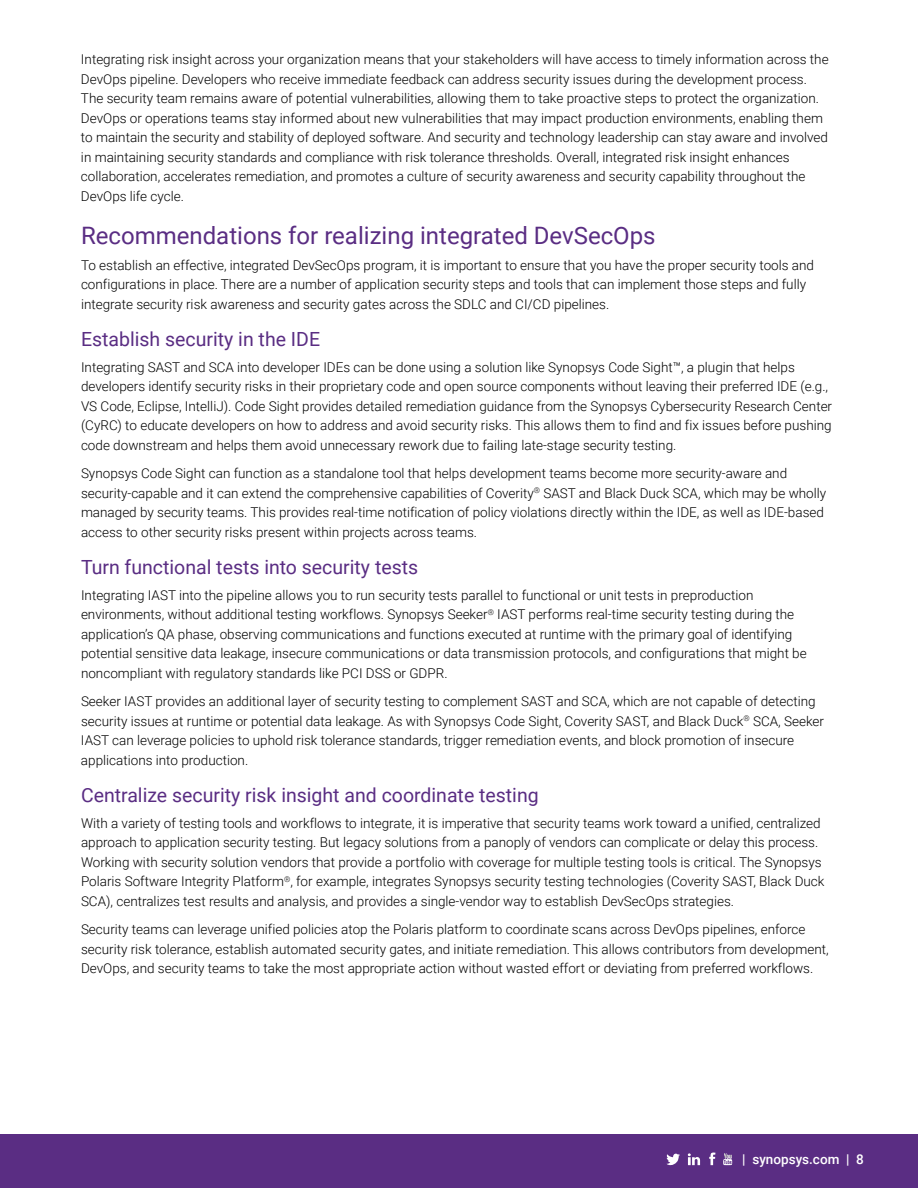
<style>
.page{position:relative;width:918px;height:1188px;background:#fff}
.page>*{position:absolute;margin:0;border:0;box-sizing:border-box;transform-origin:0 0}
.t1{font:24px "Roboto";color:#5a2d83}
.t2{font:19.5px "Roboto";color:#5a2d83}
.t3{font:300 13.5px/19.5px "Roboto";color:#000}
.t4{font:500 13.5px "Roboto";color:#fff}
</style>
<div class="page">
<div style="left:0;top:1134px;width:918px;height:54px;background:#5a2d83"></div>
<svg style="left:667px;top:1153px;width:13px;height:12px"></svg>
<svg style="left:709px;top:1152px;width:7px;height:13px"></svg>
<svg style="left:723px;top:1153px;width:9px;height:12px"></svg>
<svg style="left:688px;top:1153px;width:12px;height:12px"></svg>
<p class="t3" style="left:81px;top:49px;width:749px">Integrating risk insight across your organization means that your stakeholders will have access to timely information across the DevOps pipeline. Developers who receive immediate feedback can address security issues during the development process.<br>The security team remains aware of potential vulnerabilities, allowing them to take proactive steps to protect the organization.<br>DevOps or operations teams stay informed about new vulnerabilities that may impact production environments, enabling them to maintain the security and stability of deployed software. And security and technology leadership can stay aware and involved in maintaining security standards and compliance with risk tolerance thresholds. Overall, integrated risk insight enhances collaboration, accelerates remediation, and promotes a culture of security awareness and security capability throughout the DevOps life cycle.</p>
<h1 class="t1" style="left:81px;top:219px;width:576px">Recommendations for realizing integrated DevSecOps</h1>
<p class="t3" style="left:81px;top:255px;width:735px">To establish an effective, integrated DevSecOps program, it is important to ensure that you have the proper security tools and configurations in place. There are a number of application security steps and tools that can implement those steps and fully integrate security risk awareness and security gates across the SDLC and CI/CD pipelines.</p>
<h2 class="t2" style="left:81px;top:326px;width:241px">Establish security in the IDE</h2>
<p class="t3" style="left:81px;top:357px;width:753px">Integrating SAST and SCA into developer IDEs can be done using a solution like Synopsys Code Sight™, a plugin that helps developers identify security risks in their proprietary code and open source components without leaving their preferred IDE (e.g., VS Code, Eclipse, IntelliJ). Code Sight provides detailed remediation guidance from the Synopsys Cybersecurity Research Center (CyRC) to educate developers on how to address and avoid security risks. This allows them to find and fix issues before pushing code downstream and helps them avoid unnecessary rework due to failing late-stage security testing.</p>
<p class="t3" style="left:81px;top:463px;width:747px">Synopsys Code Sight can function as a standalone tool that helps development teams become more security-aware and security-capable and it can extend the comprehensive capabilities of Coverity<sup>®</sup> SAST and Black Duck SCA, which may be wholly managed by security teams. This provides real-time notification of policy violations directly within the IDE, as well as IDE-based access to other security risks present within projects across teams.</p>
<h2 class="t2" style="left:81px;top:554px;width:339px">Turn functional tests into security tests</h2>
<p class="t3" style="left:81px;top:585px;width:727px">Integrating IAST into the pipeline allows you to run security tests parallel to functional or unit tests in preproduction environments, without additional testing workflows. Synopsys Seeker<sup>®</sup> IAST performs real-time security testing during the application’s QA phase, observing communications and functions executed at runtime with the primary goal of identifying potential sensitive data leakage, insecure communications or data transmission protocols, and configurations that might be noncompliant with regulatory standards like PCI DSS or GDPR.</p>
<p class="t3" style="left:81px;top:691px;width:745px">Seeker IAST provides an additional layer of security testing to complement SAST and SCA, which are not capable of detecting security issues at runtime or potential data leakage. As with Synopsys Code Sight, Coverity SAST, and Black Duck<sup>®</sup> SCA, Seeker IAST can leverage policies to uphold risk tolerance standards, trigger remediation events, and block promotion of insecure applications into production.</p>
<h2 class="t2" style="left:81px;top:782px;width:459px">Centralize security risk insight and coordinate testing</h2>
<p class="t3" style="left:81px;top:813px;width:745px">With a variety of testing tools and workflows to integrate, it is imperative that security teams work toward a unified, centralized approach to application security testing. But legacy solutions from a panoply of vendors can complicate or delay this process.<br>Working with security solution vendors that provide a portfolio with coverage for multiple testing tools is critical. The Synopsys Polaris Software Integrity Platform<sup>®</sup>, for example, integrates Synopsys security testing technologies (Coverity SAST, Black Duck SCA), centralizes test results and analysis, and provides a single-vendor way to establish DevSecOps strategies.</p>
<p class="t3" style="left:81px;top:919px;width:749px">Security teams can leverage unified policies atop the Polaris platform to coordinate scans across DevOps pipelines, enforce security risk tolerance, establish automated security gates, and initiate remediation. This allows contributors from development,<br>DevOps, and security teams to take the most appropriate action without wasted effort or deviating from preferred workflows.</p>
<p class="t4" style="left:742px;top:1149px;width:123px">| synopsys.com | 8</p>
</div>
